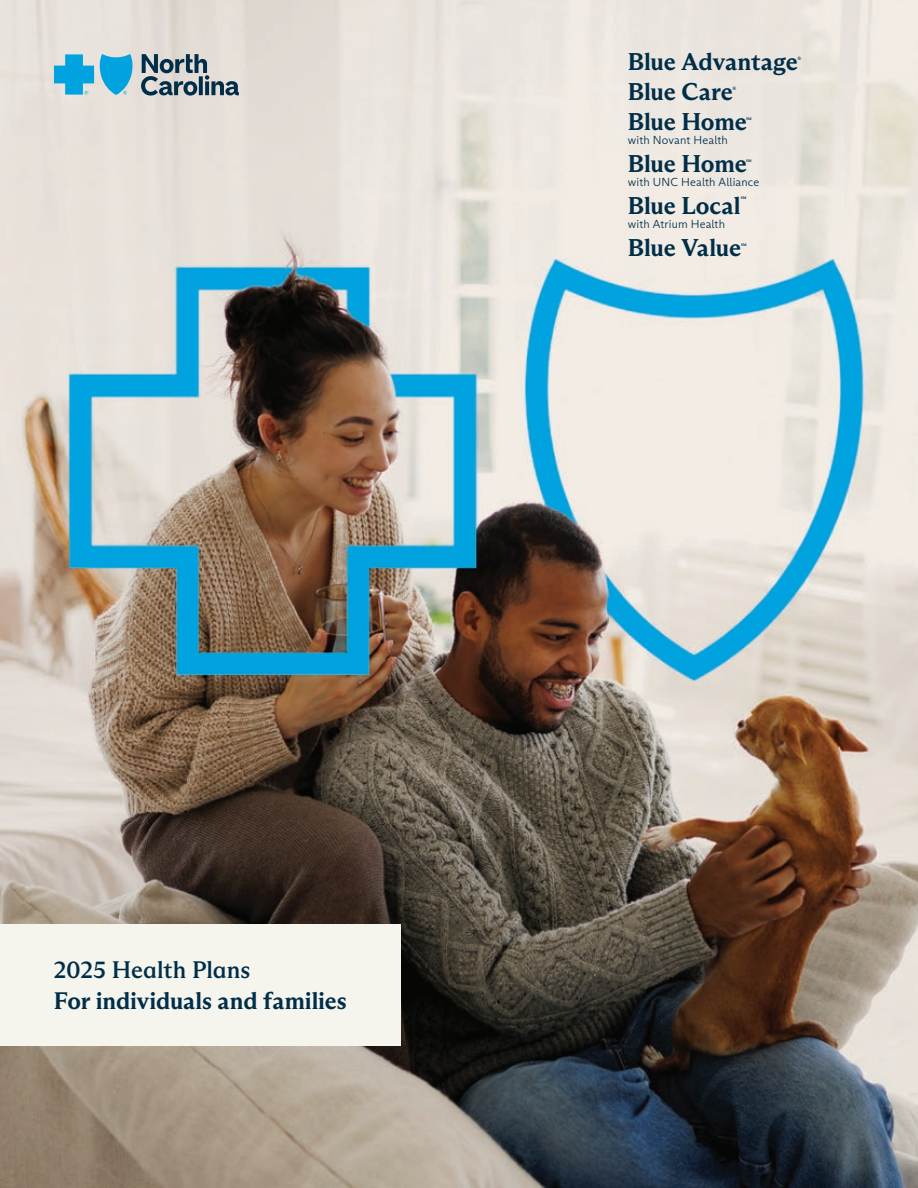
<style>
.page{position:relative;width:918px;height:1188px;background:#fff}
.page>*{position:absolute;margin:0;border:0;box-sizing:border-box;transform-origin:0 0}
.t1{font:700 24.3px "Blue Ridge";letter-spacing:-.01em;color:#002d48}
.Cover_Headline_2{font:700 24px "Blue Ridge";letter-spacing:-.005em;color:#002d48}
.Cover_Headline_1{font:500 24px "Blue Ridge";color:#002d48}
.t2{font:300 11.7px "Blue Ridge Sans";letter-spacing:.01em;color:#002d48}
.t3{font:700 4.65px "Blue Ridge";color:#002d48}
.t4{font:700 3.75px "Blue Ridge";letter-spacing:.02em;color:#002d48}
</style>
<div class="page">
<img style="left:0;top:0;width:918px;height:1188px">
<svg style="left:54px;top:54px;width:79px;height:41px"></svg>
<svg style="left:141px;top:54px;width:98px;height:42px"></svg>
<div style="left:0;top:925px;width:400px;height:121px;background:#f5f5ee"></div>
<h1 class="Cover_Headline_1" style="left:54px;top:956px;width:198px">2025 Health Plans</h1>
<h2 class="Cover_Headline_2" style="left:54px;top:987px;width:294px">For individuals and families</h2>
<p class="t1" style="left:628px;top:47px;width:171px">Blue Advantage</p>
<p class="t3" style="left:797px;top:55px;width:5px">®</p>
<p class="t1" style="left:628px;top:107px;width:120px">Blue Home</p>
<p class="t4" style="left:746px;top:116px;width:7px">SM</p>
<p class="t2" style="left:628px;top:133px;width:101px">with Novant Health</p>
<p class="t1" style="left:628px;top:149px;width:120px">Blue Home</p>
<p class="t4" style="left:746px;top:158px;width:7px">SM</p>
<p class="t2" style="left:628px;top:175px;width:133px">with UNC Health Alliance</p>
<p class="t1" style="left:628px;top:191px;width:114px">Blue Local</p>
<p class="t4" style="left:741px;top:196px;width:7px">SM</p>
<p class="t2" style="left:628px;top:217px;width:99px">with Atrium Health</p>
<p class="t1" style="left:628px;top:233px;width:115px">Blue Value</p>
<p class="t4" style="left:741px;top:242px;width:7px">SM</p>
<p class="t1" style="left:628px;top:77px;width:107px">Blue Care</p>
<p class="t3" style="left:733px;top:85px;width:5px">®</p>
</div>
